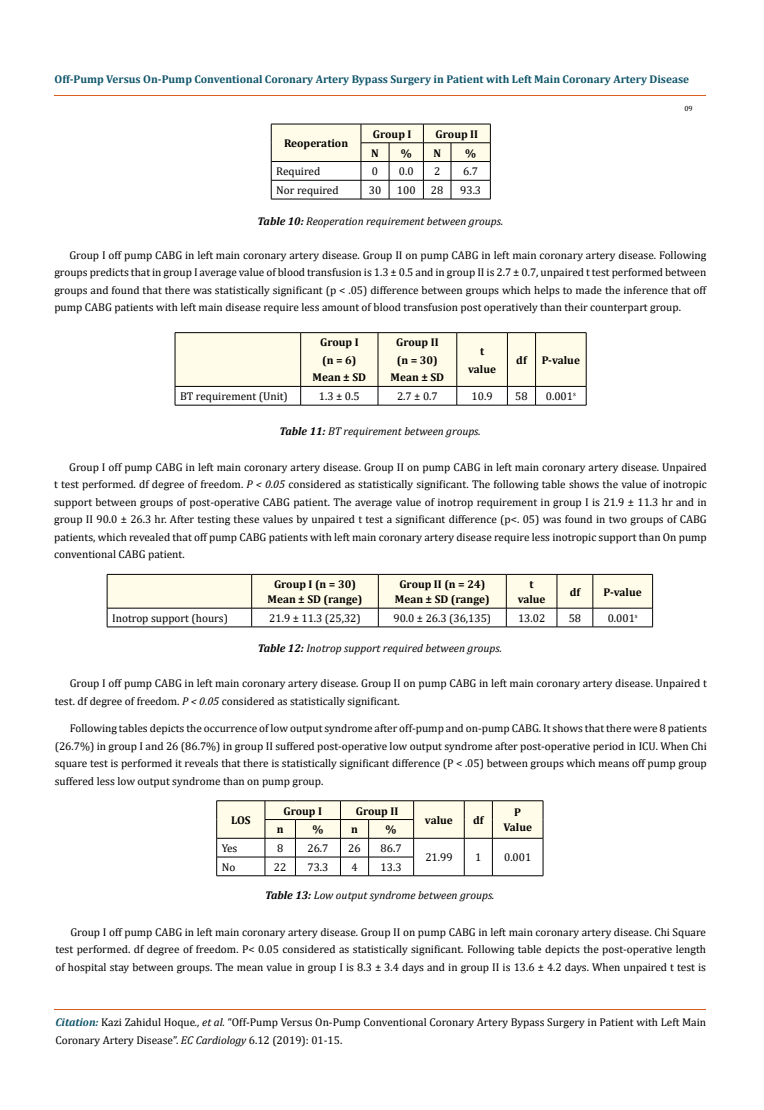
<style>
.page{position:relative;width:764px;height:1110px;background:#fff}
.page>*{position:absolute;margin:0;border:0;box-sizing:border-box;transform-origin:0 0}
.t1{font:11.25px/17.5px "Cambria";color:#000;text-align:justify}
.t2{font:700 11.25px/17.5px "Cambria";color:#000;text-align:center}
.t3{font:italic 11.25px "Cambria";color:#000}
.t4{font:700 11.25px "Cambria";color:#0e546a}
.t5{font:7.5px "Cambria";color:#000}
.s1{font-weight:700}
.s2{font-style:italic}
.s3{font-weight:700;font-style:italic;color:#0e546a}
</style>
<div class="page">
<hr style="left:55px;top:96px;width:651px;height:1px;background:#e05d1a">
<hr style="left:55px;top:1010px;width:651px;height:1px;background:#e05d1a">
<svg style="left:271px;top:124px;width:220px;height:76px"></svg>
<hr style="left:451px;top:199px;width:39px;height:1px;background:#000">
<svg style="left:175px;top:332px;width:412px;height:74px"></svg>
<hr style="left:535px;top:405px;width:51px;height:1px;background:#000">
<svg style="left:107px;top:574px;width:546px;height:53px"></svg>
<hr style="left:107px;top:627px;width:145px;height:1px;background:#000">
<hr style="left:252px;top:627px;width:126px;height:1px;background:#000">
<hr style="left:378px;top:627px;width:128px;height:1px;background:#000">
<hr style="left:506px;top:627px;width:51px;height:1px;background:#000">
<hr style="left:557px;top:627px;width:36px;height:1px;background:#000">
<hr style="left:593px;top:627px;width:60px;height:1px;background:#000">
<svg style="left:216px;top:801px;width:328px;height:76px"></svg>
<hr style="left:492px;top:876px;width:51px;height:1px;background:#000">
<p class="t4" style="left:54px;top:72px;width:636px">Off-Pump Versus On-Pump Conventional Coronary Artery Bypass Surgery in Patient with Left Main Coronary Artery Disease</p>
<p class="t2" style="left:284px;top:134px;width:66px">Reoperation</p>
<p class="t2" style="left:373px;top:125px;width:40px">Group I</p>
<p class="t2" style="left:436px;top:125px;width:44px">Group II</p>
<p class="t2" style="left:371px;top:144px;width:9px">N</p>
<p class="t2" style="left:401px;top:144px;width:12px">%</p>
<p class="t2" style="left:433px;top:144px;width:9px">N</p>
<p class="t2" style="left:465px;top:144px;width:12px">%</p>
<p class="t5" style="left:684px;top:104px;width:10px">09</p>
<p class="t1" style="left:276px;top:163px;width:45px">Required</p>
<p class="t1" style="left:372px;top:163px;width:8px">0</p>
<p class="t1" style="left:399px;top:163px;width:16px">0.0</p>
<p class="t1" style="left:434px;top:163px;width:8px">2</p>
<p class="t1" style="left:463px;top:163px;width:16px">6.7</p>
<p class="t1" style="left:276px;top:181px;width:64px">Nor required</p>
<p class="t1" style="left:369px;top:181px;width:14px">30</p>
<p class="t1" style="left:397px;top:181px;width:20px">100</p>
<p class="t1" style="left:431px;top:181px;width:14px">28</p>
<p class="t1" style="left:460px;top:181px;width:23px">93.3</p>
<p class="t3" style="left:258px;top:213px;width:247px"><span class="s1">Table 10:</span> Reoperation requirement between groups.</p>
<p class="t1" style="left:54px;top:246px;width:653px;text-indent:15px">Group I off pump CABG in left main coronary artery disease. Group II on pump CABG in left main coronary artery disease. Following groups predicts that in group I average value of blood transfusion is 1.3 ± 0.5 and in group II is 2.7 ± 0.7, unpaired t test performed between groups and found that there was statistically significant (p &lt; .05) difference between groups which helps to made the inference that off pump CABG patients with left main disease require less amount of blood transfusion post operatively than their counterpart group.</p>
<p class="t2" style="left:312px;top:333px;width:55px">Group I<br>(n = 6)<br>Mean ± SD</p>
<p class="t2" style="left:390px;top:333px;width:55px">Group II (n = 30)<br>Mean ± SD</p>
<p class="t2" style="left:468px;top:342px;width:29px">t value</p>
<p class="t2" style="left:516px;top:351px;width:12px">df</p>
<p class="t2" style="left:542px;top:351px;width:40px">P-value</p>
<p class="t1" style="left:180px;top:388px;width:109px">BT requirement (Unit)</p>
<p class="t1" style="left:319px;top:388px;width:42px">1.3 ± 0.5</p>
<p class="t1" style="left:397px;top:388px;width:42px">2.7 ± 0.7</p>
<p class="t1" style="left:471px;top:388px;width:23px">10.9</p>
<p class="t1" style="left:515px;top:388px;width:14px">58</p>
<p class="t1" style="left:546px;top:388px;width:32px">0.001<sup>s</sup></p>
<p class="t3" style="left:279px;top:423px;width:203px"><span class="s1">Table 11:</span> BT requirement between groups.</p>
<p class="t1" style="left:54px;top:458px;width:654px;text-indent:15px">Group I off pump CABG in left main coronary artery disease. Group II on pump CABG in left main coronary artery disease. Unpaired t test performed. df degree of freedom. <span class="s2">P &lt; 0.05</span> considered as statistically significant. The following table shows the value of inotropic support between groups of post-operative CABG patient. The average value of inotrop requirement in group I is 21.9 ± 11.3 hr and in group II 90.0 ± 26.3 hr. After testing these values by unpaired t test a significant difference (p&lt;. 05) was found in two groups of CABG patients, which revealed that off pump CABG patients with left main coronary artery disease require less inotropic support than On pump conventional CABG patient.</p>
<p class="t2" style="left:267px;top:576px;width:96px;line-height:15px">Group I (n = 30)<br>Mean ± SD (range)</p>
<p class="t2" style="left:395px;top:576px;width:96px;line-height:15px">Group II (n = 24)<br>Mean ± SD (range)</p>
<p class="t2" style="left:518px;top:576px;width:29px;line-height:15px">t value</p>
<p class="t2" style="left:570px;top:583px;width:12px">df</p>
<p class="t2" style="left:603px;top:583px;width:40px">P-value</p>
<p class="t1" style="left:112px;top:609px;width:117px">Inotrop support (hours)</p>
<p class="t1" style="left:269px;top:609px;width:93px">21.9 ± 11.3 (25,32)</p>
<p class="t1" style="left:393px;top:609px;width:99px">90.0 ± 26.3 (36,135)</p>
<p class="t1" style="left:518px;top:609px;width:29px">13.02</p>
<p class="t1" style="left:569px;top:609px;width:14px">58</p>
<p class="t1" style="left:608px;top:609px;width:32px">0.001<sup>s</sup></p>
<p class="t3" style="left:258px;top:640px;width:246px"><span class="s1">Table 12:</span> Inotrop support required between groups.</p>
<p class="t1" style="left:55px;top:674px;width:653px;text-indent:15px">Group I off pump CABG in left main coronary artery disease. Group II on pump CABG in left main coronary artery disease. Unpaired t test. df degree of freedom. <span class="s2">P &lt; 0.05</span> considered as statistically significant.</p>
<p class="t1" style="left:55px;top:719px;width:653px;text-indent:15px">Following tables depicts the occurrence of low output syndrome after off-pump and on-pump CABG. It shows that there were 8 patients (26.7%) in group I and 26 (86.7%) in group II suffered post-operative low output syndrome after post-operative period in ICU. When Chi square test is performed it reveals that there is statistically significant difference (P &lt; .05) between groups which means off pump group suffered less low output syndrome than on pump group.</p>
<p class="t2" style="left:231px;top:811px;width:21px">LOS</p>
<p class="t2" style="left:283px;top:802px;width:40px">Group I</p>
<p class="t2" style="left:356px;top:802px;width:44px">Group II</p>
<p class="t2" style="left:514px;top:803px;width:8px">P</p>
<p class="t2" style="left:425px;top:811px;width:29px">value</p>
<p class="t2" style="left:473px;top:811px;width:12px">df</p>
<p class="t2" style="left:277px;top:820px;width:8px">n</p>
<p class="t2" style="left:312px;top:820px;width:12px">%</p>
<p class="t2" style="left:351px;top:820px;width:8px">n</p>
<p class="t2" style="left:386px;top:820px;width:12px">%</p>
<p class="t2" style="left:503px;top:818px;width:30px">Value</p>
<p class="t1" style="left:222px;top:839px;width:17px">Yes</p>
<p class="t1" style="left:277px;top:839px;width:8px">8</p>
<p class="t1" style="left:307px;top:839px;width:23px">26.7</p>
<p class="t1" style="left:348px;top:839px;width:14px">26</p>
<p class="t1" style="left:381px;top:839px;width:23px">86.7</p>
<p class="t1" style="left:425px;top:849px;width:29px">21.99</p>
<p class="t1" style="left:475px;top:849px;width:8px">1</p>
<p class="t1" style="left:504px;top:849px;width:29px">0.001</p>
<p class="t1" style="left:222px;top:858px;width:15px">No</p>
<p class="t1" style="left:274px;top:858px;width:14px">22</p>
<p class="t1" style="left:307px;top:858px;width:23px">73.3</p>
<p class="t1" style="left:351px;top:858px;width:8px">4</p>
<p class="t1" style="left:380px;top:858px;width:23px">13.3</p>
<p class="t3" style="left:265px;top:888px;width:231px"><span class="s1">Table 13:</span> Low output syndrome between groups.</p>
<p class="t1" style="left:55px;top:923px;width:652px;text-indent:15px">Group I off pump CABG in left main coronary artery disease. Group II on pump CABG in left main coronary artery disease. Chi Square test performed. df degree of freedom. P&lt; 0.05 considered as statistically significant. Following table depicts the post-operative length of hospital stay between groups. The mean value in group I is 8.3 ± 3.4 days and in group II is 13.6 ± 4.2 days. When unpaired t test is</p>
<p class="t1" style="left:55px;top:1013px;width:652px"><span class="s3">Citation:</span> Kazi Zahidul Hoque<span class="s2">., et al.</span> “Off-Pump Versus On-Pump Conventional Coronary Artery Bypass Surgery in Patient with Left Main<br>Coronary Artery Disease”. <span class="s2">EC Cardiology</span> 6.12 (2019): 01-15.</p>
</div>
